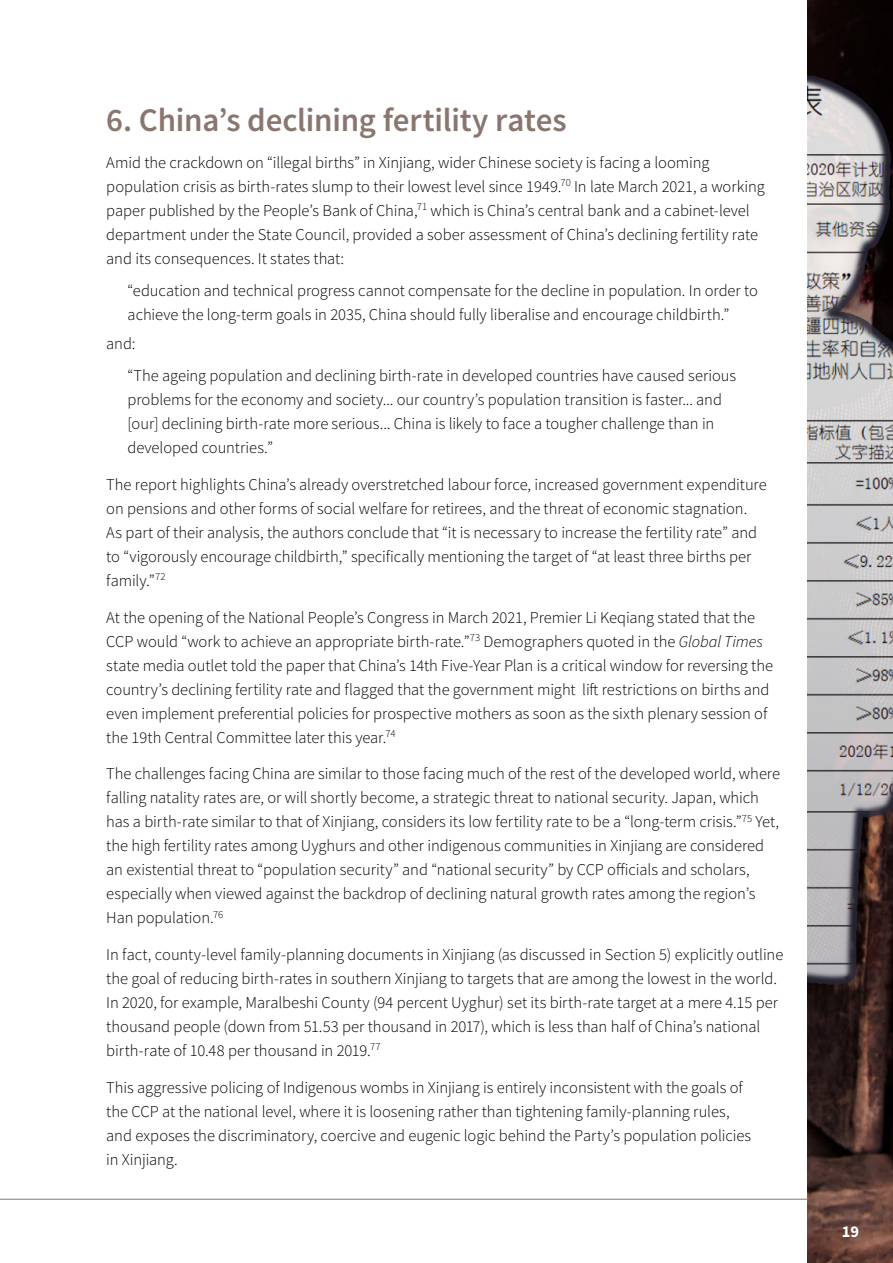
<style>
.page{position:relative;width:893px;height:1263px;background:#fff}
.page>*{position:absolute;margin:0;border:0;box-sizing:border-box;transform-origin:0 0}
.t1{font:600 33px "Source Sans Pro";letter-spacing:-.01em;color:#89766f}
.t2{font:300 16.5px/24px "Source Sans Pro";letter-spacing:-.005em;color:#000}
.t3{font:700 16.5px "Source Sans Pro";color:#fff}
.s1{font-style:italic}
</style>
<div class="page">
<img style="left:808px;top:0;width:85px;height:1263px">
<hr style="left:0;top:1199px;width:808px;height:1px;background:#89766f">
<h1 class="t1" style="left:106px;top:98px;width:462px">6. China’s declining fertility rates</h1>
<p class="t2" style="left:106px;top:150px;width:660px">Amid the crackdown on “illegal births” in Xinjiang, wider Chinese society is facing a looming population crisis as birth-rates slump to their lowest level since 1949.<sup>70</sup> In late March 2021, a working paper published by the People’s Bank of China,<sup>71</sup> which is China’s central bank and a cabinet-level department under the State Council, provided a sober assessment of China’s declining fertility rate and its consequences. It states that:</p>
<p class="t2" style="left:128px;top:279px;width:632px">“education and technical progress cannot compensate for the decline in population. In order to achieve the long-term goals in 2035, China should fully liberalise and encourage childbirth.”</p>
<p class="t2" style="left:128px;top:327px;width:610px;line-height:32.5px;text-indent:-21px">and:<br>“The ageing population and declining birth-rate in developed countries have caused serious</p>
<p class="t2" style="left:128px;top:388px;width:596px">problems for the economy and society... our country’s population transition is faster... and [our] declining birth-rate more serious... China is likely to face a tougher challenge than in developed countries.”</p>
<p class="t2" style="left:106px;top:472px;width:662px">The report highlights China’s already overstretched labour force, increased government expenditure on pensions and other forms of social welfare for retirees, and the threat of economic stagnation.<br>As part of their analysis, the authors conclude that “it is necessary to increase the fertility rate” and to “vigorously encourage childbirth,” specifically mentioning the target of “at least three births per family.”<sup>72</sup></p>
<p class="t2" style="left:106px;top:605px;width:668px">At the opening of the National People’s Congress in March 2021, Premier Li Keqiang stated that the CCP would “work to achieve an appropriate birth-rate.”<sup>73</sup> Demographers quoted in the <span class="s1">Global Times </span>state media outlet told the paper that China’s 14th Five-Year Plan is a critical window for reversing the country’s declining fertility rate and flagged that the government might lift restrictions on births and even implement preferential policies for prospective mothers as soon as the sixth plenary session of the 19th Central Committee later this year.<sup>74</sup></p>
<p class="t2" style="left:106px;top:762px;width:675px">The challenges facing China are similar to those facing much of the rest of the developed world, where falling natality rates are, or will shortly become, a strategic threat to national security. Japan, which has a birth-rate similar to that of Xinjiang, considers its low fertility rate to be a “long-term crisis.”<sup>75</sup> Yet, the high fertility rates among Uyghurs and other indigenous communities in Xinjiang are considered an existential threat to “population security” and “national security” by CCP officials and scholars, especially when viewed against the backdrop of declining natural growth rates among the region’s Han population.<sup>76</sup></p>
<p class="t2" style="left:106px;top:943px;width:678px">In fact, county-level family-planning documents in Xinjiang (as discussed in Section 5) explicitly outline the goal of reducing birth-rates in southern Xinjiang to targets that are among the lowest in the world.<br>In 2020, for example, Maralbeshi County (94 percent Uyghur) set its birth-rate target at a mere 4.15 per thousand people (down from 51.53 per thousand in 2017), which is less than half of China’s national birth-rate of 10.48 per thousand in 2019.<sup>77</sup></p>
<p class="t2" style="left:106px;top:1075px;width:646px">This aggressive policing of Indigenous wombs in Xinjiang is entirely inconsistent with the goals of the CCP at the national level, where it is loosening rather than tightening family-planning rules, and exposes the discriminatory, coercive and eugenic logic behind the Party’s population policies in Xinjiang.</p>
<p class="t3" style="left:842px;top:1220px;width:19px">19</p>
</div>
